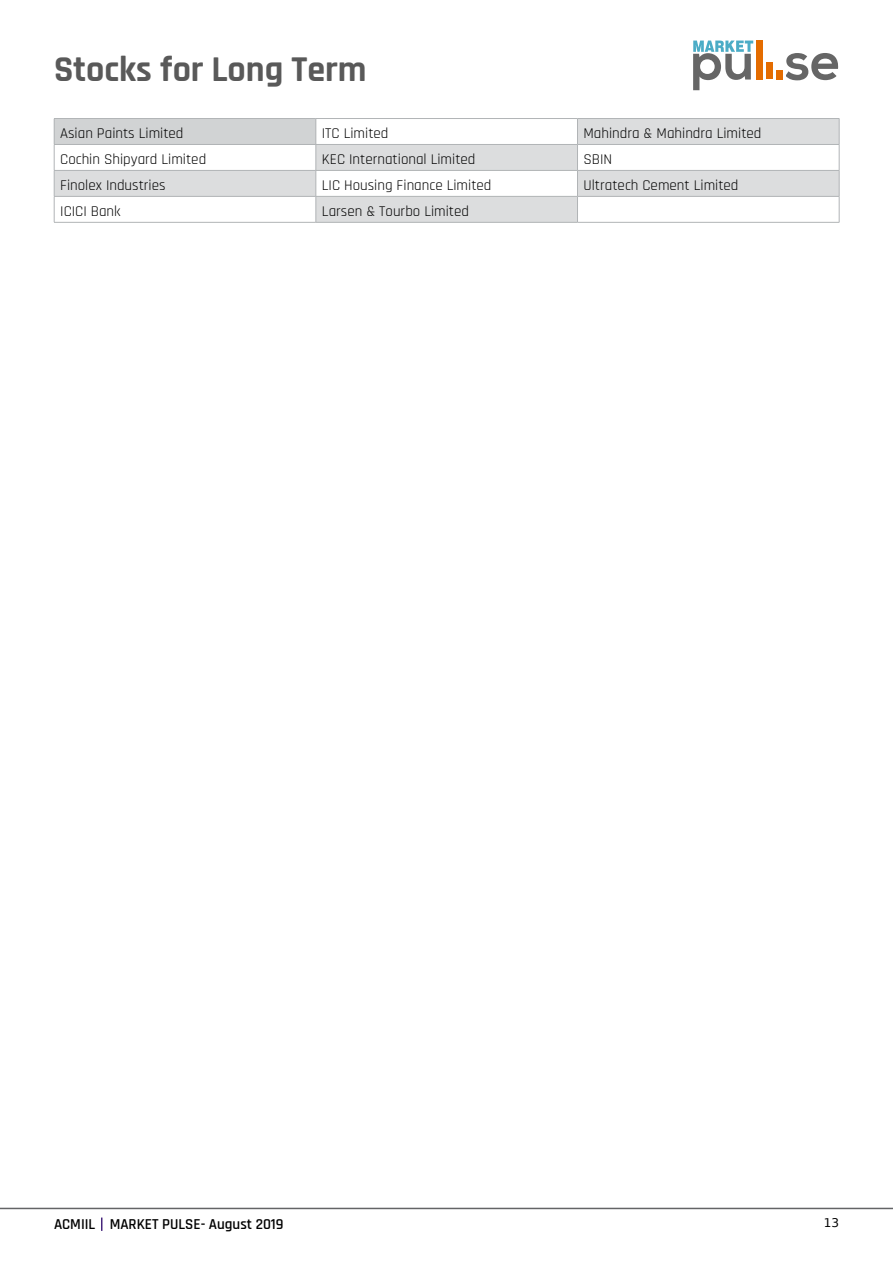
<style>
.page{position:relative;width:893px;height:1263px;background:#fff}
.page>*{position:absolute;margin:0;border:0;box-sizing:border-box;transform-origin:0 0}
.t1{font:700 52.2px "Nexa";color:#666}
.t2{font:700 36px "Rajdhani";color:#595959}
.t3{font:15px "Rajdhani";color:#000}
.t4{font:600 15px "Rajdhani";color:#000}
.t5{font:12px "Rupee Foradian";color:#000}
</style>
<div class="page">
<svg style="left:101px;top:1217px;width:1px;height:14px"></svg>
<hr style="left:0;top:1208px;width:893px;height:1px;background:#636466">
<svg style="left:777px;top:70px;width:6px;height:10px"></svg>
<div style="left:766px;top:62px;width:6px;height:17px;background:#e46c00"></div>
<svg style="left:693px;top:41px;width:60px;height:11px"></svg>
<div style="left:756px;top:41px;width:7px;height:39px;background:#e46c00"></div>
<div style="left:776px;top:70px;width:6px;height:9px;background:#e46c00"></div>
<svg style="left:55px;top:119px;width:784px;height:103px"></svg>
<hr style="left:54px;top:118px;width:262px;height:1px;background:#b1b4b6">
<hr style="left:316px;top:118px;width:261px;height:1px;background:#b1b4b6">
<hr style="left:577px;top:118px;width:262px;height:1px;background:#b1b4b6">
<hr style="left:54px;top:144px;width:262px;height:1px;background:#b1b4b6">
<hr style="left:316px;top:144px;width:261px;height:1px;background:#b1b4b6">
<hr style="left:577px;top:144px;width:262px;height:1px;background:#b1b4b6">
<hr style="left:54px;top:170px;width:262px;height:1px;background:#b1b4b6">
<hr style="left:316px;top:170px;width:261px;height:1px;background:#b1b4b6">
<hr style="left:577px;top:170px;width:262px;height:1px;background:#b1b4b6">
<hr style="left:54px;top:196px;width:262px;height:1px;background:#b1b4b6">
<svg style="left:54px;top:119px;width:1px;height:103px"></svg>
<hr style="left:316px;top:196px;width:261px;height:1px;background:#b1b4b6">
<svg style="left:316px;top:119px;width:1px;height:103px"></svg>
<hr style="left:577px;top:196px;width:262px;height:1px;background:#b1b4b6">
<svg style="left:577px;top:119px;width:1px;height:103px"></svg>
<svg style="left:839px;top:119px;width:1px;height:103px"></svg>
<hr style="left:54px;top:222px;width:262px;height:1px;background:#b1b4b6">
<hr style="left:316px;top:222px;width:261px;height:1px;background:#b1b4b6">
<hr style="left:577px;top:222px;width:262px;height:1px;background:#b1b4b6">
<h2 class="t2" style="left:54px;top:48px;width:314px">Stocks for Long Term</h2>
<h1 class="t1" style="left:691px;top:31px;width:151px">pul se</h1>
<p class="t3" style="left:60px;top:125px;width:125px">Asian Paints Limited</p>
<p class="t3" style="left:322px;top:125px;width:68px">ITC Limited</p>
<p class="t3" style="left:583px;top:125px;width:179px">Mahindra &amp; Mahindra Limited</p>
<p class="t3" style="left:60px;top:151px;width:148px">Cochin Shipyard Limited</p>
<p class="t3" style="left:322px;top:151px;width:155px">KEC International Limited</p>
<p class="t3" style="left:583px;top:151px;width:30px">SBIN</p>
<p class="t3" style="left:60px;top:177px;width:107px">Finolex Industries</p>
<p class="t3" style="left:322px;top:177px;width:171px">LIC Housing Finance Limited</p>
<p class="t3" style="left:584px;top:177px;width:156px">Ultratech Cement Limited</p>
<p class="t3" style="left:60px;top:203px;width:62px">ICICI Bank</p>
<p class="t3" style="left:322px;top:203px;width:149px">Larsen &amp; Tourbo Limited</p>
<p class="t4" style="left:54px;top:1215px;width:231px">ACMIIL MARKET PULSE- August 2019</p>
<p class="t5" style="left:824px;top:1215px;width:17px">13</p>
</div>
